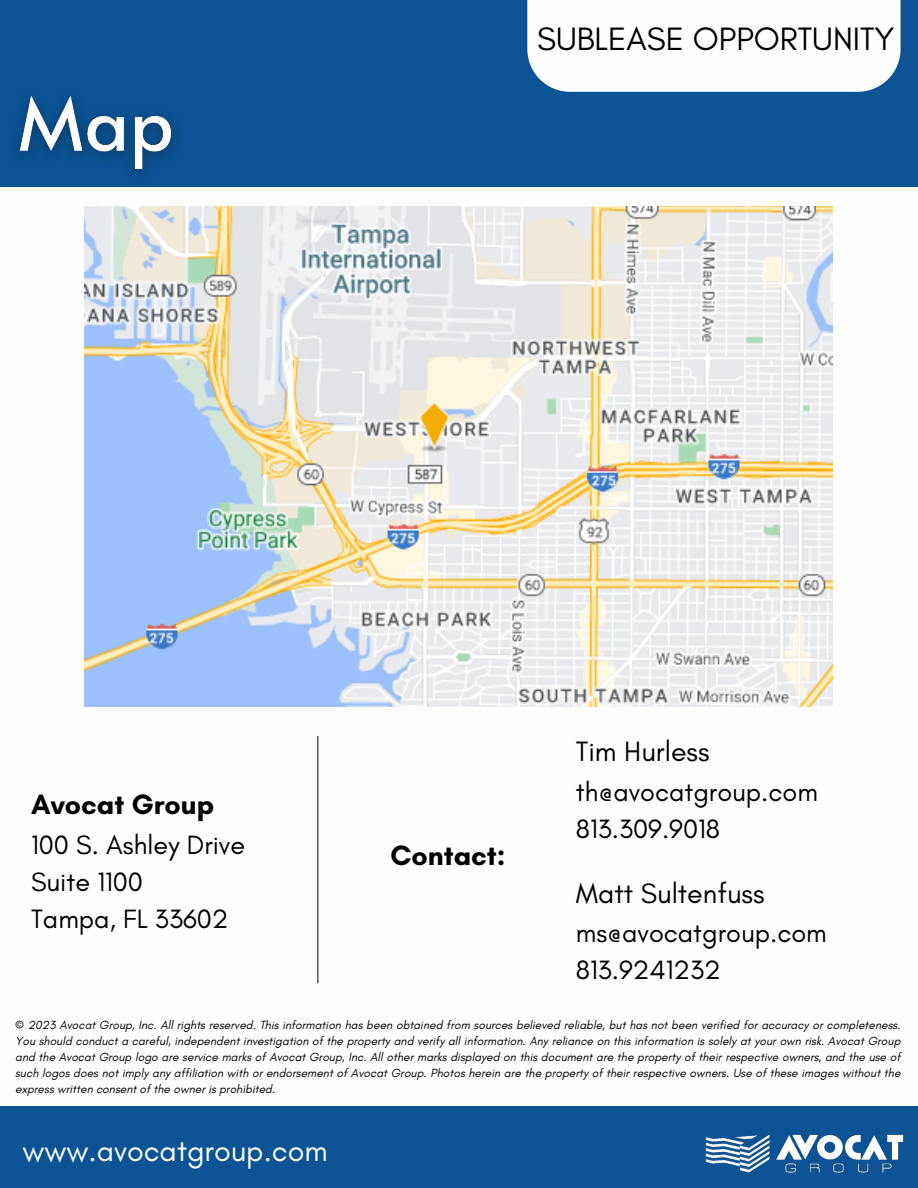
<style>
.page{position:relative;width:918px;height:1188px;background:#fff}
.page>*{position:absolute;margin:0;border:0;box-sizing:border-box;transform-origin:0 0}
.t1{font:33px "Glacial Indifference";color:#000}
.t2{font:30.45px "Glacial Indifference";color:#fefefe}
.t3{font:28.5px "Glacial Indifference";color:#000}
.t4{font:700 28.5px "Glacial Indifference";color:#000}
.t5{font:27px/37.2px "Glacial Indifference";color:#000}
.t6{font:italic 12px/16px "Glacial Indifference";color:#000;text-align:justify}
</style>
<div class="page">
<div style="left:0;top:0;width:918px;height:187px;background:#0b5394"></div>
<div style="left:0;top:1106px;width:918px;height:82px;background:#0b5394"></div>
<img style="left:705px;top:1134px;width:199px;height:39px">
<div style="left:527px;top:0;width:374px;height:92px;background:#fefefe"></div>
<hr style="left:317px;top:736px;width:1px;height:247px;background:#231f20">
<img style="left:84px;top:206px;width:748px;height:501px">
<img style="left:18px;top:96px;width:157px;height:77px">
<h5 class="t1" style="left:537px;top:19px;width:359px">SUBLEASE OPPORTUNITY</h5>
<h3 class="t4" style="left:31px;top:787px;width:185px">Avocat Group</h3>
<h3 class="t5" style="left:31px;top:825px;width:216px">100 S. Ashley Drive<br>Suite 1100<br>Tampa, FL 33602</h3>
<p class="t4" style="left:390px;top:838px;width:117px">Contact:</p>
<h4 class="t3" style="left:576px;top:734px;width:135px">Tim Hurless</h4>
<h4 class="t5" style="left:576px;top:772px;width:244px">th@avocatgroup.com<br>813.309.9018</h4>
<p class="t3" style="left:576px;top:875px;width:190px">Matt Sultenfuss</p>
<p class="t5" style="left:576px;top:914px;width:253px">ms@avocatgroup.com<br>813.9241232</p>
<h5 class="t6" style="left:15px;top:1017px;width:887px">© 2023 Avocat Group, Inc. All rights reserved. This information has been obtained from sources believed reliable, but has not been verified for accuracy or completeness.<br>You should conduct a careful, independent investigation of the property and verify all information. Any reliance on this information is solely at your own risk. Avocat Group and the Avocat Group logo are service marks of Avocat Group, Inc. All other marks displayed on this document are the property of their respective owners, and the use of such logos does not imply any affiliation with or endorsement of Avocat Group. Photos herein are the property of their respective owners. Use of these images without the express written consent of the owner is prohibited.</h5>
<h5 class="t2" style="left:22px;top:1132px;width:307px">www.avocatgroup.com</h5>
</div>
